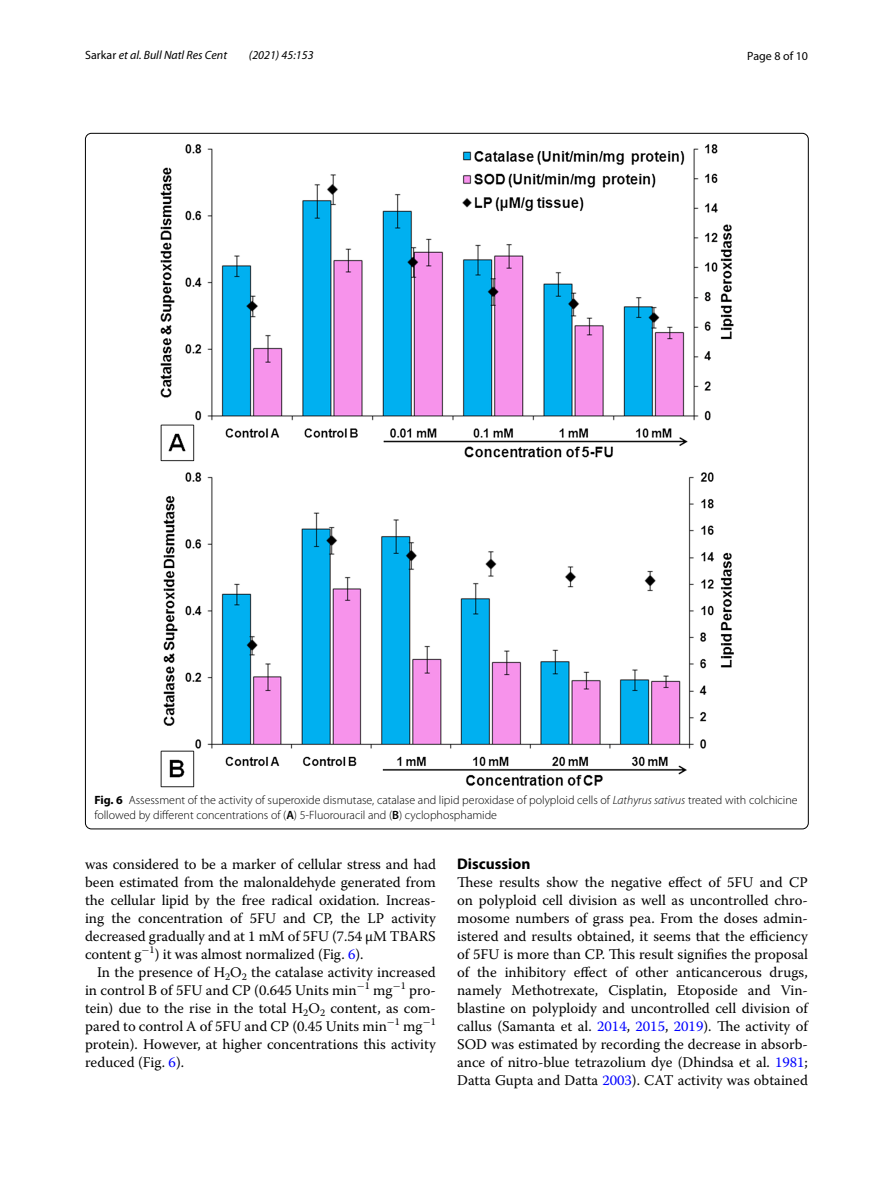
<style>
.page{position:relative;width:893px;height:1187px;background:#fff}
.page>*{position:absolute;margin:0;border:0;box-sizing:border-box;transform-origin:0 0}
.t1{font:700 15.45px "Myriad Pro";color:#000}
.t2{font:14.7px/18px "Warnock Pro";color:#000;text-align:justify}
.t3{font:300 12px/15px "Myriad Pro";color:#000}
.t4{font:italic 12px "Myriad Pro";color:#000}
.t5{font:12px "Myriad Pro";color:#000}
.s1{font-style:normal}
.s2{font-weight:700}
.s3{font-style:italic}
.s4{font-weight:600}
.s5{color:#00f}
</style>
<div class="page">
<img style="left:160px;top:144px;width:574px;height:644px">
<p class="t4" style="left:85px;top:48px;width:144px"><span class="s1">Sarkar</span> et al. Bull Natl Res Cent</p>
<p class="t4" style="left:249px;top:48px;width:66px">(2021) 45:153</p>
<p class="t5" style="left:747px;top:48px;width:62px">Page 8 of 10</p>
<p class="t3" style="left:94px;top:792px;width:705px"><span class="s2">Fig. 6</span> Assessment of the activity of superoxide dismutase, catalase and lipid peroxidase of polyploid cells of <span class="s3">Lathyrus sativus</span> treated with colchicine followed by different concentrations of (<span class="s4">A</span>) 5-Fluorouracil and (<span class="s4">B</span>) cyclophosphamide</p>
<p class="t2" style="left:85px;top:854px;width:352px">was considered to be a marker of cellular stress and had been estimated from the malonaldehyde generated from the cellular lipid by the free radical oxidation. Increas&shy;ing the concentration of 5FU and CP, the LP activity decreased gradually and at 1 mM of 5FU (7.54 µM TBARS content g<sup>−</sup><sup>1</sup>) it was almost normalized (Fig. <span class="s5">6</span>).</p>
<p class="t2" style="left:85px;top:962px;width:352px;text-indent:12px">In the presence of H<sub>2</sub>O<sub>2</sub> the catalase activity increased in control B of 5FU and CP (0.645 Units min<sup>−</sup><sup>1</sup> mg<sup>−</sup><sup>1</sup> pro&shy;tein) due to the rise in the total H<sub>2</sub>O<sub>2</sub> content, as com&shy;pared to control A of 5FU and CP (0.45 Units min<sup>−</sup><sup>1</sup> mg<sup>−</sup><sup>1 </sup>protein). However, at higher concentrations this activity reduced (Fig. <span class="s5">6</span>).</p>
<p class="t1" style="left:457px;top:854px;width:75px">Discussion</p>
<p class="t2" style="left:457px;top:873px;width:352px">These results show the negative effect of 5FU and CP on polyploid cell division as well as uncontrolled chro&shy;mosome numbers of grass pea. From the doses admin&shy;istered and results obtained, it seems that the efficiency of 5FU is more than CP. This result signifies the proposal of the inhibitory effect of other anticancerous drugs, namely Methotrexate, Cisplatin, Etoposide and Vin&shy;blastine on polyploidy and uncontrolled cell division of callus (Samanta et al. <span class="s5">2014</span>, <span class="s5">2015</span>, <span class="s5">2019</span>). The activity of SOD was estimated by recording the decrease in absorb&shy;ance of nitro-blue tetrazolium dye (Dhindsa et al. <span class="s5">1981</span>; Datta Gupta and Datta <span class="s5">2003</span>). CAT activity was obtained</p>
</div>
